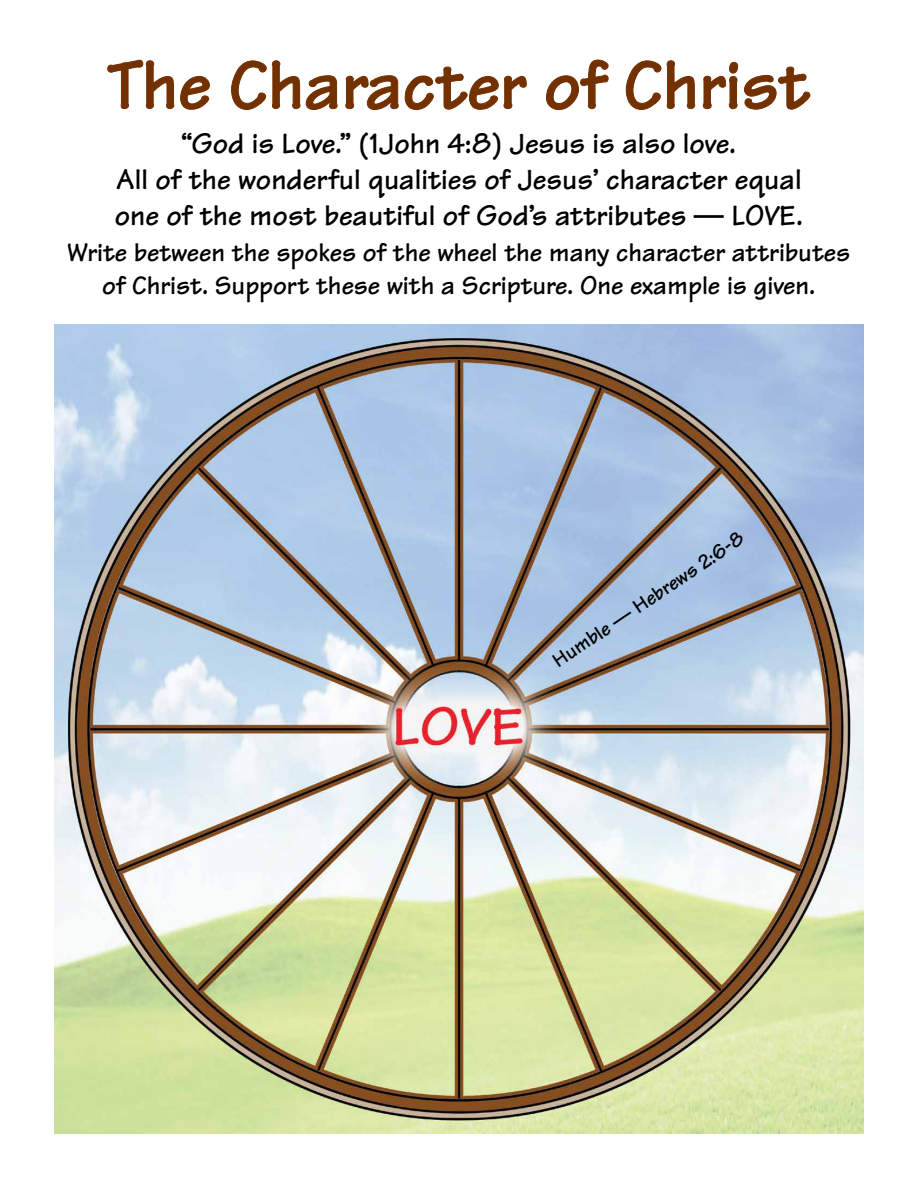
<style>
.page{position:relative;width:918px;height:1188px;background:#fff}
.page>*{position:absolute;margin:0;border:0;box-sizing:border-box;transform-origin:0 0}
.t1{font:700 72px "Tekton";color:#733000}
.t2{font:700 30px/36px "Tekton";color:#000;text-align:center}
.t3{font:700 27px/32.4px "Tekton";color:#000;text-align:center}
.t4{font:700 21px "Tekton";color:#000}
</style>
<div class="page">
<img style="left:54px;top:324px;width:810px;height:810px">
<svg style="left:107px;top:59px;width:103px;height:51px"></svg>
<svg style="left:231px;top:60px;width:107px;height:50px"></svg>
<svg style="left:345px;top:66px;width:182px;height:44px"></svg>
<svg style="left:546px;top:59px;width:63px;height:51px"></svg>
<svg style="left:625px;top:60px;width:70px;height:50px"></svg>
<svg style="left:703px;top:62px;width:35px;height:47px"></svg>
<svg style="left:744px;top:66px;width:67px;height:44px"></svg>
<h1 class="t1" style="left:107px;top:40px;width:704px">The Character of Christ</h1>
<p class="t2" style="left:115px;top:126px;width:690px">“God is Love.” (1John 4:8) Jesus is also love.<br>All of the wonderful qualities of Jesus’ character equal one of the most beautiful of God’s attributes — LOVE.</p>
<p class="t3" style="left:67px;top:236px;width:784px">Write between the spokes of the wheel the many character attributes of Christ. Support these with a Scripture. One example is given.</p>
<p class="t4" style="left:547px;top:652px;width:228px;rotate:-34deg">Humble — Hebrews 2:6-8</p>
</div>
